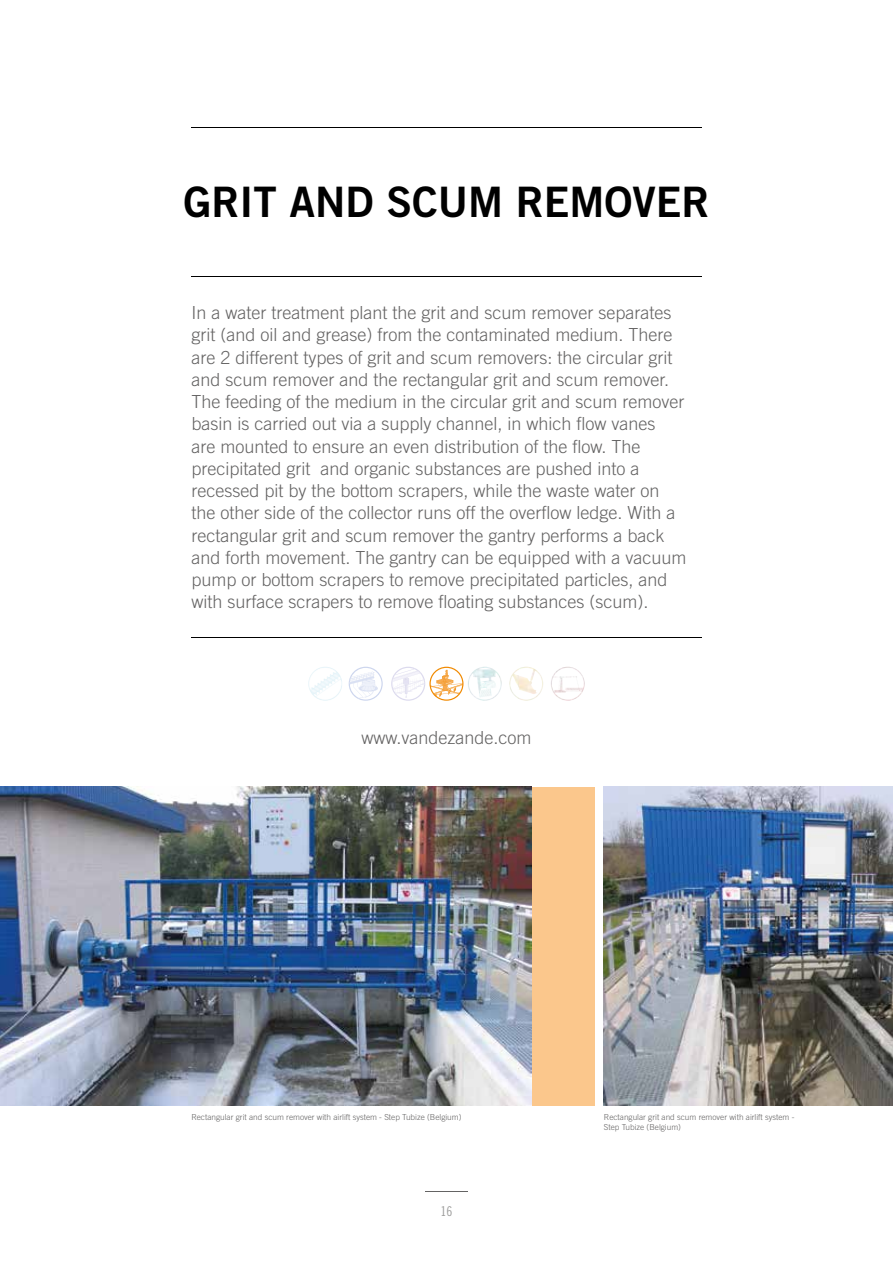
<style>
.page{position:relative;width:893px;height:1263px;background:#fff}
.page>*{position:absolute;margin:0;border:0;box-sizing:border-box;transform-origin:0 0}
.t1{font:42px "Trade Gothic LT Std Bd 2";color:#000}
.t2{font:300 18px/22.2px "Trade Gothic LT Std";color:#646363}
.t3{font:13.5px "Trade Gothic LT Std Cn 18";color:#9d9d9c}
.t4{font:300 8.25px/9.9px "Trade Gothic LT Std";color:#646363}
</style>
<div class="page">
<hr style="left:191px;top:127px;width:511px;height:1px;background:#000">
<hr style="left:191px;top:276px;width:511px;height:1px;background:#000">
<hr style="left:191px;top:637px;width:511px;height:1px;background:#000">
<hr style="left:425px;top:1191px;width:43px;height:1px;background:#646363">
<svg style="left:349px;top:667px;width:34px;height:34px"></svg>
<svg style="left:391px;top:667px;width:72px;height:34px"></svg>
<div style="left:531px;top:787px;width:64px;height:319px;background:#fbc78c"></div>
<img style="left:0;top:787px;width:531px;height:319px">
<img style="left:604px;top:787px;width:289px;height:319px">
<img style="left:308px;top:667px;width:34px;height:34px">
<img style="left:551px;top:667px;width:34px;height:34px">
<h1 class="t1" style="left:183px;top:176px;width:528px">GRIT AND SCUM REMOVER</h1>
<p class="t2" style="left:191px;top:301px;width:497px">In a water treatment plant the grit and scum remover separates grit (and oil and grease) from the contaminated medium. There are 2 different types of grit and scum removers: the circular grit and scum remover and the rectangular grit and scum remover.<br>The feeding of the medium in the circular grit and scum remover basin is carried out via a supply channel, in which flow vanes<br>are mounted to ensure an even distribution of the flow. The precipitated grit and organic substances are pushed into a recessed pit by the bottom scrapers, while the waste water on the other side of the collector runs off the overflow ledge. With a rectangular grit and scum remover the gantry performs a back and forth movement. The gantry can be equipped with a vacuum pump or bottom scrapers to remove precipitated particles, and with surface scrapers to remove floating substances (scum).</p>
<p class="t2" style="left:361px;top:726px;width:172px">www.vandezande.com</p>
<p class="t4" style="left:191px;top:1112px;width:272px">Rectangular grit and scum remover with airlift system - Step Tubize (Belgium)</p>
<p class="t4" style="left:604px;top:1112px;width:192px">Rectangular grit and scum remover with airlift system -<br>Step Tubize (Belgium)</p>
<p class="t3" style="left:440px;top:1203px;width:13px">16</p>
</div>
